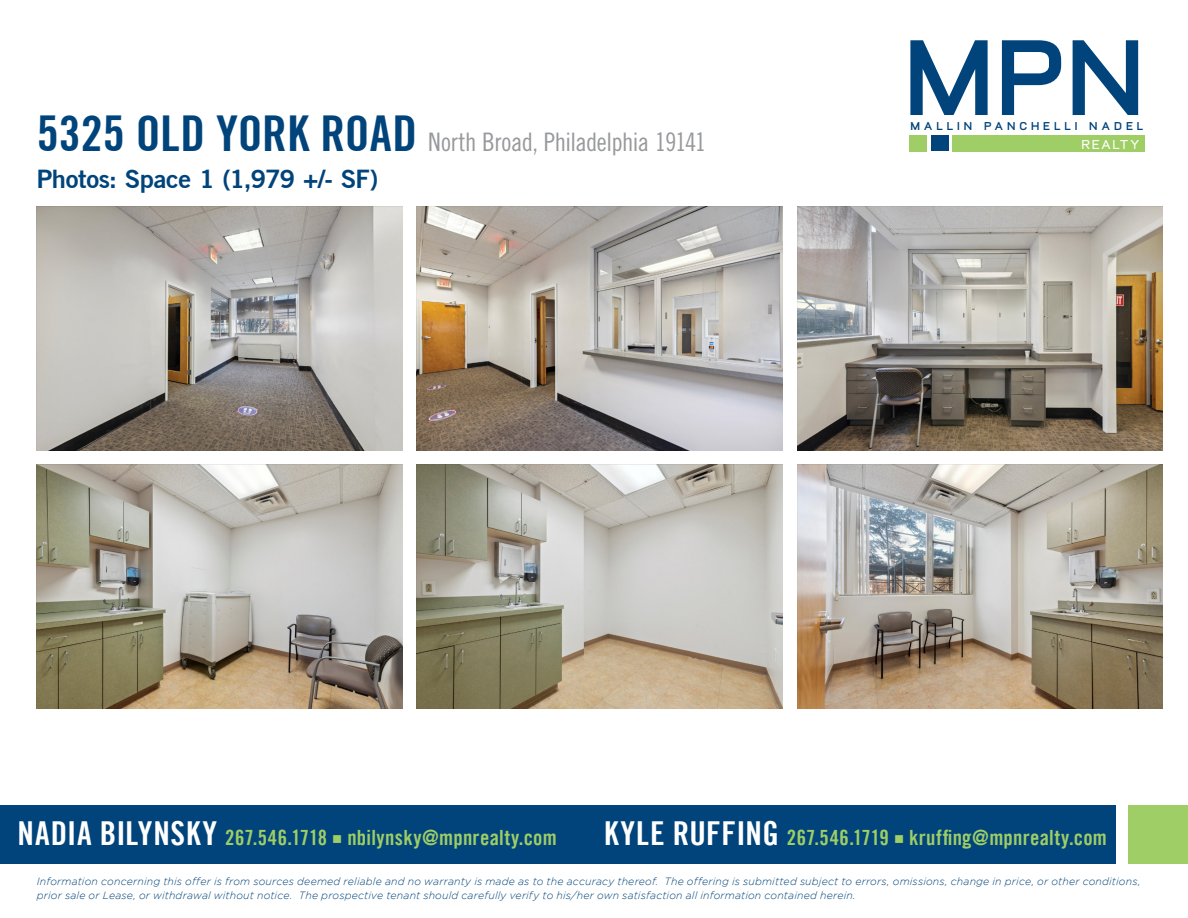
<style>
.page{position:relative;width:1188px;height:918px;background:#fff}
.page>*{position:absolute;margin:0;border:0;box-sizing:border-box;transform-origin:0 0}
.t1{font:700 106.8px "Vitro";color:#00447b}
.t2{font:25.5px "Trade Gothic LT Std Cn 18";letter-spacing:-.025em;color:#97999c}
.Heading_3{font:700 25.5px "Trade Gothic No.2";letter-spacing:-.015em;color:#00447b}
.t3{font:21px "Trade Gothic Bold Cond Twenty";letter-spacing:.015em;color:#9fce66}
.t4{font:600 12.9px "Vitro";letter-spacing:.105em;color:#fff}
.t5{font:700 11.4px "Vitro";letter-spacing:.345em;color:#00447b}
.t6{font:italic 300 10.5px/13.5px "Gotham";letter-spacing:.015em;color:#00447b}
.s1{font-family:"Trade Gothic No.20";font-weight:700;font-stretch:condensed;font-size:49.5px;color:#00447b}
.s2{font-size:33px;color:#fff}
</style>
<div class="page">
<div style="left:0;top:805px;width:1116px;height:58px;background:#00447b"></div>
<div style="left:1128px;top:805px;width:60px;height:58px;background:#9fce66"></div>
<div style="left:952px;top:135px;width:193px;height:16px;background:#9fce66"></div>
<div style="left:931px;top:135px;width:17px;height:16px;background:#00447b"></div>
<div style="left:910px;top:135px;width:17px;height:16px;background:#9fce66"></div>
<img style="left:37px;top:206px;width:365px;height:244px">
<img style="left:417px;top:206px;width:366px;height:244px">
<img style="left:797px;top:206px;width:366px;height:244px">
<img style="left:37px;top:464px;width:365px;height:244px">
<img style="left:417px;top:464px;width:366px;height:244px">
<img style="left:797px;top:464px;width:366px;height:244px">
<h2 class="t2" style="left:37px;top:127px;width:671px"><span class="s1">5325 OLD YORK ROAD</span> North Broad, Philadelphia 19141</h2>
<p class="Heading_3" style="left:37px;top:163px;width:343px">Photos: Space 1 (1,979 +/- SF)</p>
<h1 class="t1" style="left:904px;top:15px;width:242px">MPN</h1>
<p class="t5" style="left:910px;top:119px;width:234px">MALLIN PANCHELLI NADEL</p>
<p class="t4" style="left:1082px;top:137px;width:60px">REALTY</p>
<h3 class="t3" style="left:18px;top:825px;width:541px"><span class="s2">NADIA BILYNSKY</span> 267.546.1718 ■ nbilynsky@mpnrealty.com</h3>
<h3 class="t3" style="left:604px;top:825px;width:504px"><span class="s2">KYLE RUFFING</span> 267.546.1719 ■ kruffing@mpnrealty.com</h3>
<p class="t6" style="left:37px;top:875px;width:1105px">Information concerning this offer is from sources deemed reliable and no warranty is made as to the accuracy thereof. The offering is submitted subject to errors, omissions, change in price, or other conditions, prior sale or Lease, or withdrawal without notice. The prospective tenant should carefully verify to his/her own satisfaction all information contained herein.</p>
</div>
